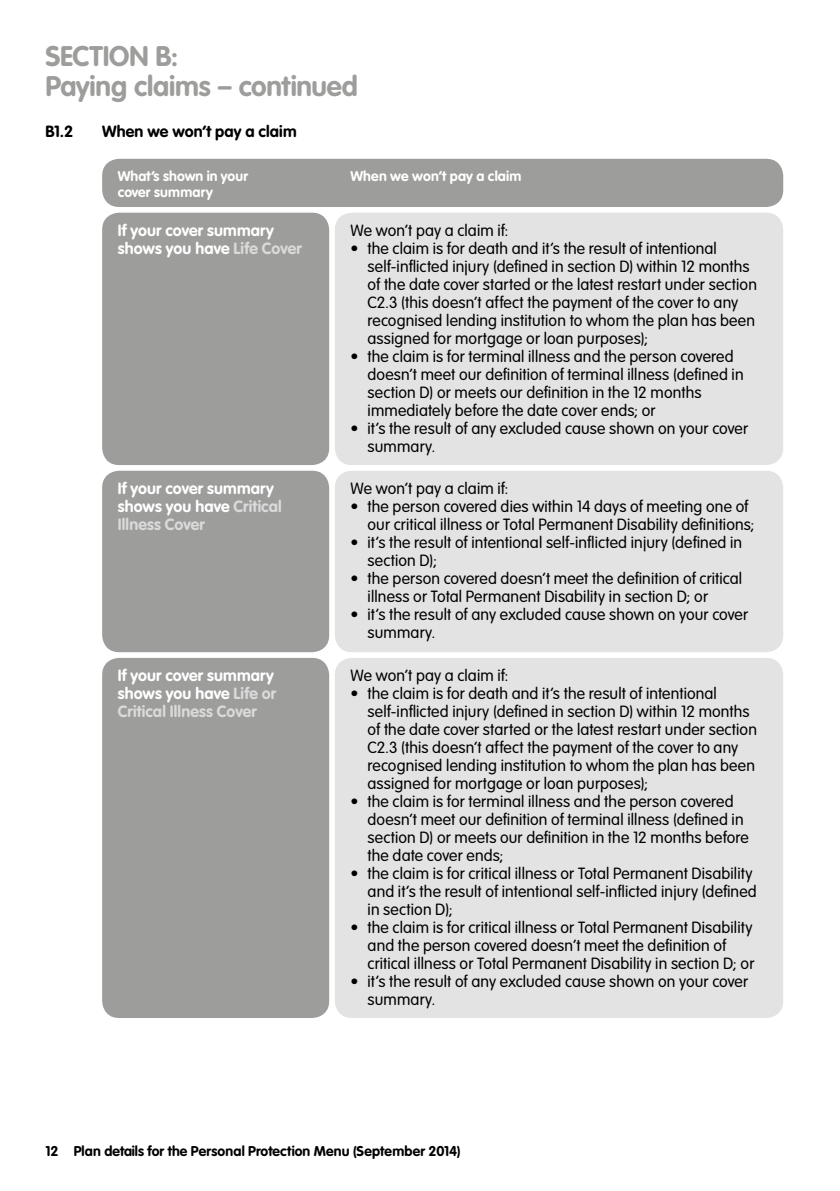
<style>
.page{position:relative;width:840px;height:1191px;background:#fff}
.page>*{position:absolute;margin:0;border:0;box-sizing:border-box;transform-origin:0 0}
.t1{font:700 28px/30px "VAG Rounded LT";letter-spacing:-.005em;color:#9d9d9c}
.t2{font:300 16px/18px "VAG Rounded LT";letter-spacing:.01em;color:#000}
.t3{font:700 16px/18px "VAG Rounded LT";letter-spacing:.005em;color:#fff}
.t4{font:700 16px "VAG Rounded LT";letter-spacing:.005em;color:#000}
.t5{font:700 14px "VAG Rounded LT";letter-spacing:.01em;color:#000}
.t6{font:700 14px/16px "VAG Rounded LT";letter-spacing:.01em;color:#fff}
.s1{color:#dadada}
</style>
<div class="page">
<div style="left:102px;top:159px;width:680px;height:48px;background:#9d9d9c;border-radius:17px"></div>
<div style="left:102px;top:213px;width:227px;height:252px;background:#9d9d9c;border-radius:17px"></div>
<div style="left:334px;top:213px;width:448px;height:252px;background:#e3e3e3;border-radius:17px"></div>
<div style="left:102px;top:471px;width:227px;height:181px;background:#9d9d9c;border-radius:17px"></div>
<div style="left:334px;top:471px;width:448px;height:181px;background:#e3e3e3;border-radius:17px"></div>
<div style="left:102px;top:658px;width:227px;height:360px;background:#9d9d9c;border-radius:17px"></div>
<div style="left:334px;top:658px;width:448px;height:360px;background:#e3e3e3;border-radius:17px"></div>
<h1 class="t1" style="left:45px;top:43px;width:314px">SECTION B:<br>Paying claims – continued</h1>
<p class="t4" style="left:45px;top:122px;width:29px">B1.2</p>
<p class="t4" style="left:102px;top:122px;width:196px">When we won’t pay a claim</p>
<p class="t6" style="left:118px;top:168px;width:132px">What’s shown in your cover summary</p>
<p class="t6" style="left:350px;top:168px;width:172px">When we won’t pay a claim</p>
<p class="t3" style="left:118px;top:222px;width:185px">If your cover summary shows you have <span class="s1">Life Cover</span></p>
<p class="t2" style="left:350px;top:222px;width:159px">We won’t pay a claim if:</p>
<p class="t2" style="left:367px;top:240px;width:391px;text-indent:-17px">• the claim is for death and it’s the result of intentional self-inflicted injury (defined in section D) within 12 months of the date cover started or the latest restart under section C2.3 (this doesn’t affect the payment of the cover to any recognised lending institution to whom the plan has been assigned for mortgage or loan purposes);</p>
<p class="t2" style="left:367px;top:348px;width:377px;text-indent:-17px">• the claim is for terminal illness and the person covered doesn’t meet our definition of terminal illness (defined in section D) or meets our definition in the 12 months immediately before the date cover ends; or</p>
<p class="t2" style="left:367px;top:420px;width:382px;text-indent:-17px">• it’s the result of any excluded cause shown on your cover summary.</p>
<p class="t3" style="left:118px;top:480px;width:165px">If your cover summary shows you have <span class="s1">Critical<br>Illness Cover</span></p>
<p class="t2" style="left:350px;top:480px;width:159px">We won’t pay a claim if:</p>
<p class="t2" style="left:367px;top:498px;width:388px;text-indent:-17px">• the person covered dies within 14 days of meeting one of our critical illness or Total Permanent Disability definitions;</p>
<p class="t2" style="left:367px;top:534px;width:376px;text-indent:-17px">• it’s the result of intentional self-inflicted injury (defined in section D);</p>
<p class="t2" style="left:367px;top:570px;width:376px;text-indent:-17px">• the person covered doesn’t meet the definition of critical illness or Total Permanent Disability in section D; or</p>
<p class="t2" style="left:367px;top:606px;width:382px;text-indent:-17px">• it’s the result of any excluded cause shown on your cover summary.</p>
<p class="t3" style="left:118px;top:667px;width:160px">If your cover summary shows you have <span class="s1">Life or<br>Critical Illness Cover</span></p>
<p class="t2" style="left:350px;top:667px;width:159px">We won’t pay a claim if:</p>
<p class="t2" style="left:367px;top:685px;width:391px;text-indent:-17px">• the claim is for death and it’s the result of intentional self-inflicted injury (defined in section D) within 12 months of the date cover started or the latest restart under section C2.3 (this doesn’t affect the payment of the cover to any recognised lending institution to whom the plan has been assigned for mortgage or loan purposes);</p>
<p class="t2" style="left:367px;top:793px;width:382px;text-indent:-17px">• the claim is for terminal illness and the person covered doesn’t meet our definition of terminal illness (defined in section D) or meets our definition in the 12 months before the date cover ends;</p>
<p class="t2" style="left:367px;top:865px;width:390px;text-indent:-17px">• the claim is for critical illness or Total Permanent Disability and it’s the result of intentional self-inflicted injury (defined in section D);</p>
<p class="t2" style="left:367px;top:919px;width:388px;text-indent:-17px">• the claim is for critical illness or Total Permanent Disability and the person covered doesn’t meet the definition of critical illness or Total Permanent Disability in section D; or</p>
<p class="t2" style="left:367px;top:973px;width:382px;text-indent:-17px">• it’s the result of any excluded cause shown on your cover summary.</p>
<p class="t5" style="left:45px;top:1143px;width:416px">12 Plan details for the Personal Protection Menu (September 2014)</p>
</div>
